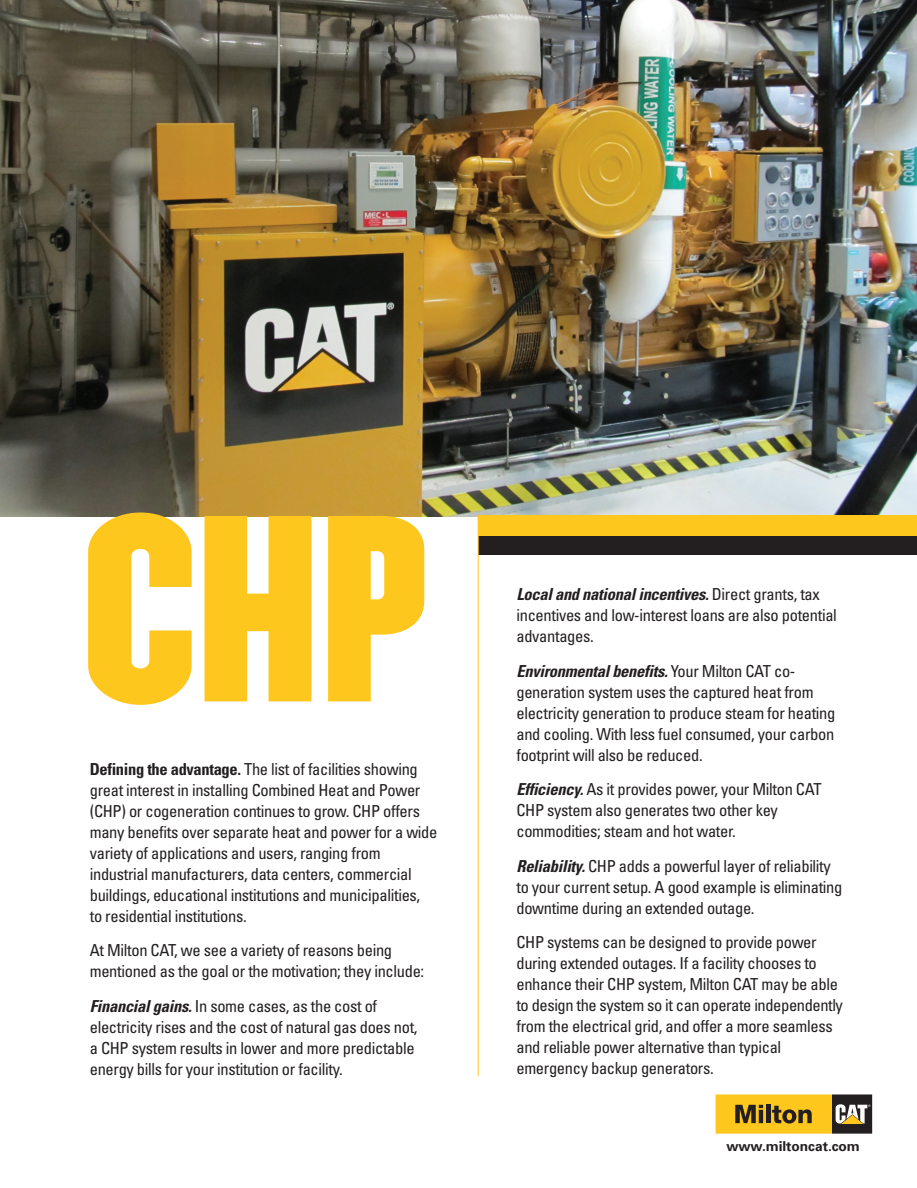
<style>
.page{position:relative;width:917px;height:1188px;background:#fff}
.page>*{position:absolute;margin:0;border:0;box-sizing:border-box;transform-origin:0 0}
.t1{font:231.6px "Champion HTF Welterweight";color:#fec71d}
.t2{font:condensed 16.5px/21px "Univers";letter-spacing:-.02em;color:#231f20}
.t3{font:700 13.65px "Univers";color:#231f20}
.s1{font-weight:700}
.s2{font-weight:700;font-style:italic}
</style>
<div class="page">
<img style="left:0;top:0;width:916px;height:516px">
<div style="left:478px;top:515px;width:438px;height:26px;background:#fec71d"></div>
<div style="left:478px;top:536px;width:438px;height:18px;background:#231f20"></div>
<svg style="left:715px;top:1094px;width:158px;height:40px;background:#ba9730"></svg>
<hr style="left:477px;top:515px;width:1px;height:560px;background:#fec71d">
<h1 class="t1" style="left:81px;top:516px;width:352px">CHP</h1>
<p class="t2" style="left:90px;top:759px;width:349px"><span class="s1">Defining the advantage.</span> The list of facilities showing great interest in installing Combined Heat and Power (CHP) or cogeneration continues to grow. CHP offers many benefits over separate heat and power for a wide variety of applications and users, ranging from industrial manufacturers, data centers, commercial buildings, educational institutions and municipalities,<br>to residential institutions.</p>
<p class="t2" style="left:90px;top:941px;width:336px">At Milton CAT, we see a variety of reasons being mentioned as the goal or the motivation; they include:</p>
<p class="t2" style="left:90px;top:996px;width:329px"><span class="s2">Financialgains.</span>In some cases, as the cost of electricity rises and the cost of natural gas does not, a CHP system results in lower and more predictable energy bills for your institution or facility.</p>
<p class="t2" style="left:516px;top:585px;width:322px"><span class="s2">Localand nationalincentives.</span> D i r e c t g r a n t s , t a x incentives and low-interest loans are also potential advantages.</p>
<p class="t2" style="left:516px;top:661px;width:320px"><span class="s2">Environmentalbenefits.</span> Yo u r M i l t o n C AT c o - generation system uses the captured heat from electricity generation to produce steam for heating and cooling. With less fuel consumed, your carbon footprint will also be reduced.</p>
<p class="t2" style="left:516px;top:780px;width:306px"><span class="s2">Efficiency.</span>As it provides power, your Milton CAT<br>CHP system also generates two other key commodities; steam and hot water.</p>
<p class="t2" style="left:516px;top:856px;width:327px"><span class="s2">Reliability.</span>CHP adds a powerful layer of reliability to your current setup. A good example is eliminating downtime during an extended outage.</p>
<p class="t2" style="left:516px;top:933px;width:328px">CHP systems can be designed to provide power during extended outages. If a facility chooses to enhance their CHP system, Milton CAT may be able to design the system so it can operate independently from the electrical grid, and offer a more seamless and reliable power alternative than typical emergency backup generators.</p>
<p class="t3" style="left:726px;top:1140px;width:135px">www.miltoncat.com</p>
</div>
